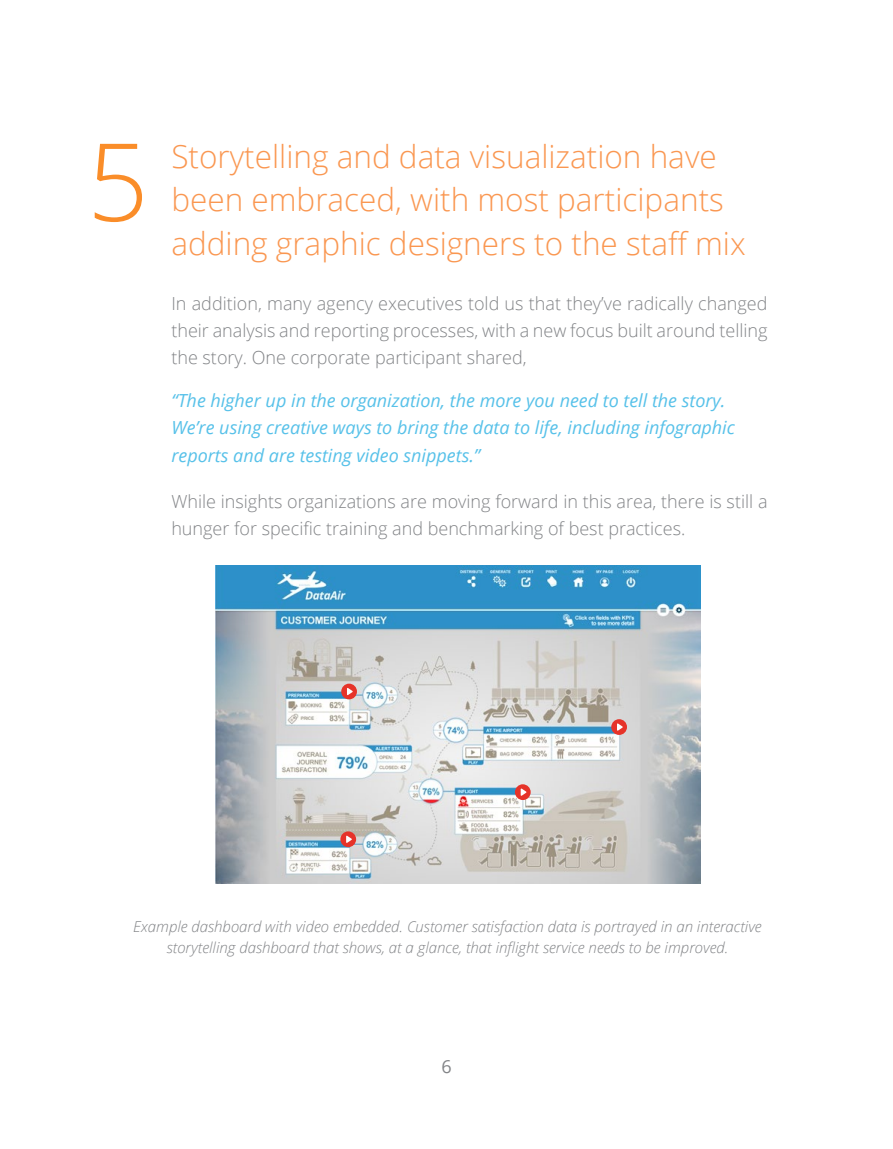
<style>
.page{position:relative;width:893px;height:1149px;background:#fff}
.page>*{position:absolute;margin:0;border:0;box-sizing:border-box;transform-origin:0 0}
.t1{font:300 108px "Open Sans";color:#fa8d29}
.t2{font:300 31.5px/43.5px "Open Sans";color:#fa9751}
.t3{font:300 18px/27px "Open Sans";color:#828487;text-align:justify}
.t4{font:italic 18px/27px "Open Sans";color:#57c1e9}
.t5{font:18px "Open Sans";color:#828487}
.t6{font:italic 300 15px/21px "Open Sans";color:#828487;text-align:center}
</style>
<div class="page">
<img style="left:215px;top:565px;width:485px;height:318px">
<svg style="left:515px;top:784px;width:16px;height:15px"></svg>
<svg style="left:611px;top:719px;width:16px;height:15px"></svg>
<svg style="left:341px;top:683px;width:16px;height:16px"></svg>
<svg style="left:340px;top:831px;width:16px;height:15px"></svg>
<h1 class="t1" style="left:87px;top:108px;width:63px">5</h1>
<h2 class="t2" style="left:171px;top:134px;width:576px">Storytelling and data visualization have been embraced, with most participants adding graphic designers to the staff mix</h2>
<p class="t3" style="left:171px;top:289px;width:598px">In addition, many agency executives told us that they’ve radically changed their analysis and reporting processes, with a new focus built around telling the story. One corporate participant shared,</p>
<p class="t4" style="left:171px;top:387px;width:565px">“The higher up in the organization, the more you need to tell the story.<br>We’re using creative ways to bring the data to life, including infographic reports and are testing video snippets.”</p>
<p class="t3" style="left:171px;top:487px;width:598px">While insights organizations are moving forward in this area, there is still a hunger for specific training and benchmarking of best practices.</p>
<p class="t6" style="left:133px;top:914px;width:630px">Example dashboard with video embedded. Customer satisfaction data is portrayed in an interactive storytelling dashboard that shows, at a glance, that inflight service needs to be improved.</p>
<p class="t5" style="left:441px;top:1053px;width:12px">6</p>
</div>
